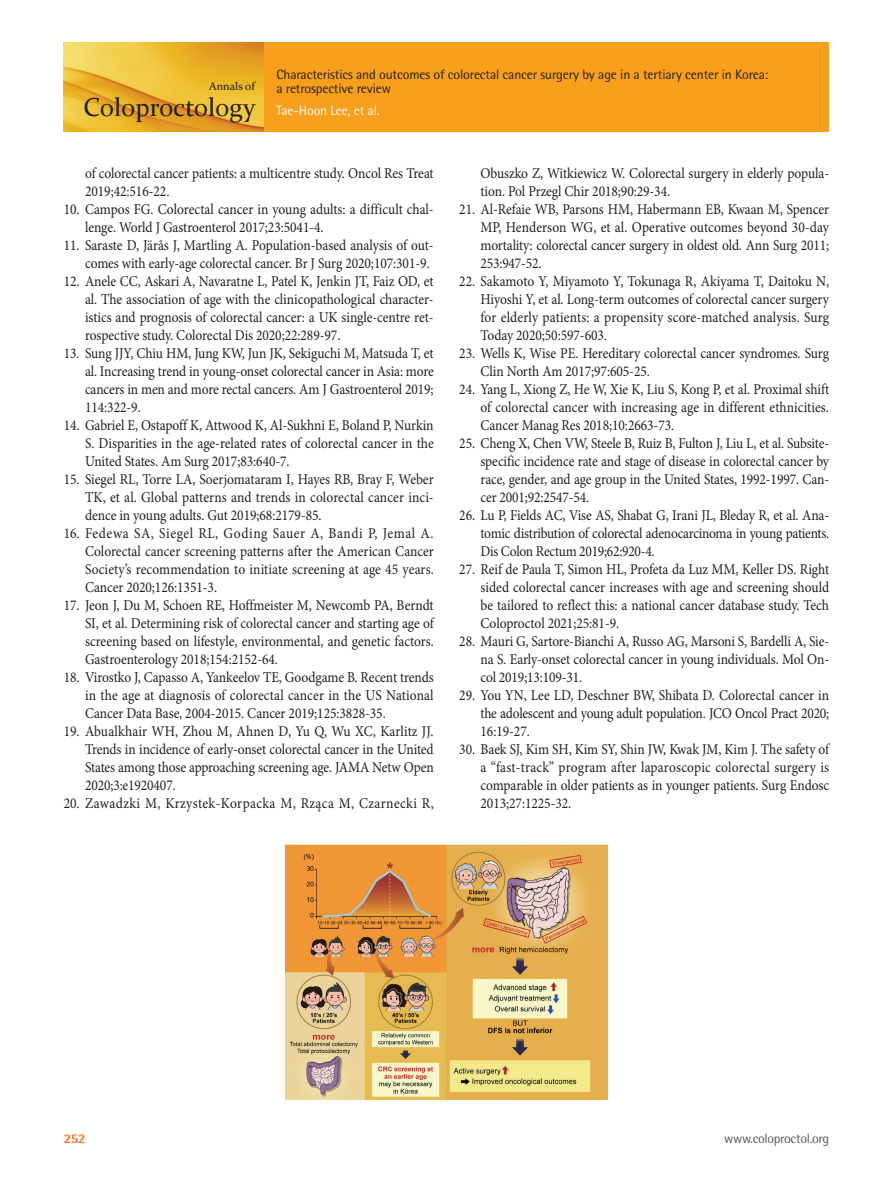
<style>
.page{position:relative;width:893px;height:1191px;background:#fff}
.page>*{position:absolute;margin:0;border:0;box-sizing:border-box;transform-origin:0 0}
.t1{font:25.95px "Constantia";color:#231f20}
.참고문헌2{font:15px/18px "Minion Pro";letter-spacing:-.005em;color:#231f20;text-align:justify;scale:.9 1}
.참고문헌1{font:15px/18px "Minion Pro";letter-spacing:-.005em;color:#231f20;scale:.9 1}
.참고문헌2-2{font:15px "Minion Pro";letter-spacing:.03em;color:#231f20;scale:.9 1}
.t2{font:13.5px/13.5px "Rotis Semi Sans Std";letter-spacing:-.01em;color:#231f20}
.t3{font:13.5px "Rotis Semi Sans Std";letter-spacing:-.025em;color:#57585a}
.t4{font:13.5px "Rotis Semi Sans Std";letter-spacing:-.01em;color:#fff}
.t5{font:800 13.5px "Rotis Semi Sans Std";color:#f47721}
.t6{font:11.25px "Constantia";color:#231f20}
</style>
<div class="page">
<div style="left:264px;top:43px;width:565px;height:89px;background:#f89f1c"></div>
<img style="left:64px;top:43px;width:200px;height:89px">
<img style="left:286px;top:844px;width:321px;height:255px">
<p class="t6" style="left:209px;top:79px;width:47px">Annals of</p>
<h1 class="t1" style="left:83px;top:90px;width:174px">Coloproctology</h1>
<p class="t2" style="left:276px;top:68px;width:493px">Characteristics and outcomes of colorectal cancer surgery by age in a tertiary center in Korea: a retrospective review</p>
<p class="t4" style="left:276px;top:102px;width:105px">Tae-Hoon Lee, et al.</p>
<p class="참고문헌1" style="left:85px;top:164px;width:389px">of colorectal cancer patients: a multicentre study. Oncol Res Treat<br>2019;42:516-22.</p>
<p class="참고문헌2" style="left:85px;top:200px;width:389px;text-indent:-21px">10. Campos FG. Colorectal cancer in young adults: a difficult chal&shy;lenge. World J Gastroenterol 2017;23:5041-4.</p>
<p class="참고문헌2" style="left:64px;top:236px;width:413px;text-align:right">11. Saraste D, Järås J, Martling A. Population-based analysis of out&shy;comes with early-age colorectal cancer. Br J Surg 2020;107:301-9.</p>
<p class="참고문헌2" style="left:85px;top:272px;width:389px;text-indent:-21px">12. Anele CC, Askari A, Navaratne L, Patel K, Jenkin JT, Faiz OD, et al. The association of age with the clinicopathological character&shy;istics and prognosis of colorectal cancer: a UK single-centre ret&shy;rospective study. Colorectal Dis 2020;22:289-97.</p>
<p class="참고문헌2" style="left:85px;top:344px;width:389px;text-indent:-21px">13. Sung JJY, Chiu HM, Jung KW, Jun JK, Sekiguchi M, Matsuda T, et al. Increasing trend in young-onset colorectal cancer in Asia: more cancers in men and more rectal cancers. Am J Gastroenterol 2019; 114:322-9.</p>
<p class="참고문헌2" style="left:85px;top:416px;width:389px;text-indent:-21px">14. Gabriel E, Ostapoff K, Attwood K, Al-Sukhni E, Boland P, Nurkin S. Disparities in the age-related rates of colorectal cancer in the United States. Am Surg 2017;83:640-7.</p>
<p class="참고문헌2" style="left:85px;top:470px;width:389px;text-indent:-21px">15. Siegel RL, Torre LA, Soerjomataram I, Hayes RB, Bray F, Weber TK, et al. Global patterns and trends in colorectal cancer inci&shy;dence in young adults. Gut 2019;68:2179-85.</p>
<p class="참고문헌2" style="left:85px;top:524px;width:389px;text-indent:-21px">16. Fedewa SA, Siegel RL, Goding Sauer A, Bandi P, Jemal A.<br>Colorectal cancer screening patterns after the American Cancer Society’s recommendation to initiate screening at age 45 years.<br>Cancer 2020;126:1351-3.</p>
<p class="참고문헌2" style="left:85px;top:596px;width:389px;text-indent:-21px">17. Jeon J, Du M, Schoen RE, Hoffmeister M, Newcomb PA, Berndt SI, et al. Determining risk of colorectal cancer and starting age of screening based on lifestyle, environmental, and genetic factors.<br>Gastroenterology 2018;154:2152-64.</p>
<p class="참고문헌2" style="left:85px;top:668px;width:389px;text-indent:-21px">18. Virostko J, Capasso A, Yankeelov TE, Goodgame B. Recent trends in the age at diagnosis of colorectal cancer in the US National Cancer Data Base, 2004-2015. Cancer 2019;125:3828-35.</p>
<p class="참고문헌2" style="left:85px;top:722px;width:389px;text-indent:-21px">19. Abualkhair WH, Zhou M, Ahnen D, Yu Q, Wu XC, Karlitz JJ.<br>Trends in incidence of early-onset colorectal cancer in the United States among those approaching screening age. JAMA Netw Open 2020;3:e1920407.</p>
<p class="참고문헌2-2" style="left:64px;top:793px;width:413px">20. Zawadzki M, Krzystek-Korpacka M, Rząca M, Czarnecki R,</p>
<p class="참고문헌2" style="left:480px;top:164px;width:389px">Obuszko Z, Witkiewicz W. Colorectal surgery in elderly popula&shy;tion. Pol Przegl Chir 2018;90:29-34.</p>
<p class="참고문헌2" style="left:480px;top:200px;width:389px;text-indent:-21px">21. Al-Refaie WB, Parsons HM, Habermann EB, Kwaan M, Spencer MP, Henderson WG, et al. Operative outcomes beyond 30-day mortality: colorectal cancer surgery in oldest old. Ann Surg 2011; 253:947-52.</p>
<p class="참고문헌2" style="left:480px;top:272px;width:389px;text-indent:-21px">22. Sakamoto Y, Miyamoto Y, Tokunaga R, Akiyama T, Daitoku N, Hiyoshi Y, et al. Long-term outcomes of colorectal cancer surgery for elderly patients: a propensity score-matched analysis. Surg Today 2020;50:597-603.</p>
<p class="참고문헌2" style="left:480px;top:344px;width:389px;text-indent:-21px">23. Wells K, Wise PE. Hereditary colorectal cancer syndromes. Surg<br>Clin North Am 2017;97:605-25.</p>
<p class="참고문헌2" style="left:480px;top:380px;width:389px;text-indent:-21px">24. Yang L, Xiong Z, He W, Xie K, Liu S, Kong P, et al. Proximal shift of colorectal cancer with increasing age in different ethnicities.<br>Cancer Manag Res 2018;10:2663-73.</p>
<p class="참고문헌2" style="left:480px;top:434px;width:389px;text-indent:-21px">25. Cheng X, Chen VW, Steele B, Ruiz B, Fulton J, Liu L, et al. Subsite&shy;specific incidence rate and stage of disease in colorectal cancer by race, gender, and age group in the United States, 1992-1997. Can&shy;cer 2001;92:2547-54.</p>
<p class="참고문헌2" style="left:480px;top:506px;width:389px;text-indent:-21px">26. Lu P, Fields AC, Vise AS, Shabat G, Irani JL, Bleday R, et al. Ana&shy;tomic distribution of colorectal adenocarcinoma in young patients.<br>Dis Colon Rectum 2019;62:920-4.</p>
<p class="참고문헌2" style="left:480px;top:560px;width:389px;text-indent:-21px">27. Reif de Paula T, Simon HL, Profeta da Luz MM, Keller DS. Right sided colorectal cancer increases with age and screening should be tailored to reflect this: a national cancer database study. Tech Coloproctol 2021;25:81-9.</p>
<p class="참고문헌2" style="left:480px;top:632px;width:389px;text-indent:-21px">28. Mauri G, Sartore-Bianchi A, Russo AG, Marsoni S, Bardelli A, Sie&shy;na S. Early-onset colorectal cancer in young individuals. Mol On&shy;col 2019;13:109-31.</p>
<p class="참고문헌2" style="left:480px;top:686px;width:389px;text-indent:-21px">29. You YN, Lee LD, Deschner BW, Shibata D. Colorectal cancer in the adolescent and young adult population. JCO Oncol Pract 2020; 16:19-27.</p>
<p class="참고문헌2" style="left:480px;top:740px;width:389px;text-indent:-21px">30. Baek SJ, Kim SH, Kim SY, Shin JW, Kwak JM, Kim J. The safety of a “fast-track” program after laparoscopic colorectal surgery is comparable in older patients as in younger patients. Surg Endosc 2013;27:1225-32.</p>
<p class="t5" style="left:64px;top:1129px;width:23px">252</p>
<p class="t3" style="left:724px;top:1130px;width:106px">www.coloproctol.org</p>
</div>
